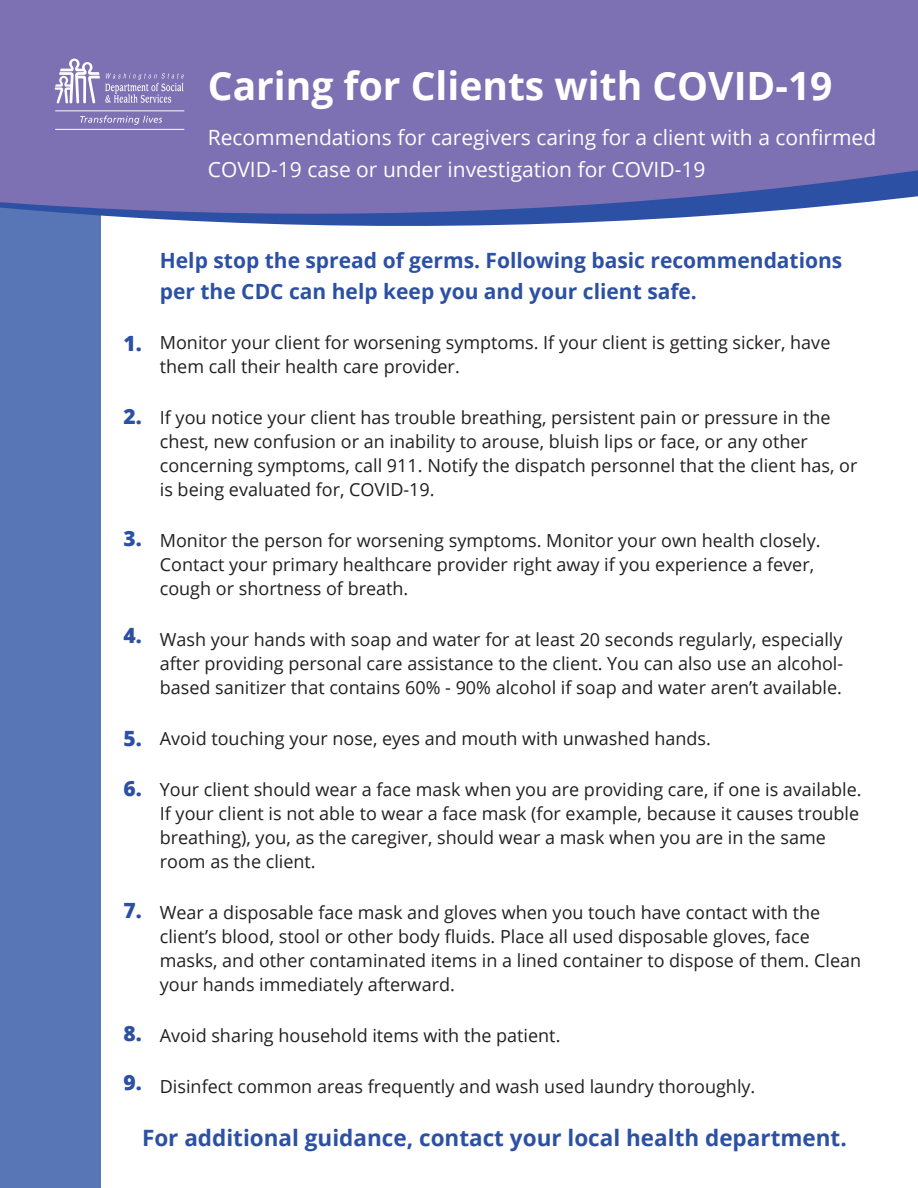
<style>
.page{position:relative;width:918px;height:1188px;background:#fff}
.page>*{position:absolute;margin:0;border:0;box-sizing:border-box;transform-origin:0 0}
.t1{font:700 39px "Open Sans";color:#fff}
.t2{font:700 22.5px "Open Sans";color:#2c50a3}
.t3{font:21px/31.5px "Open Sans";color:#fff}
.t4{font:700 21px/31.5px "Open Sans";color:#2c50a3}
.t5{font:800 21px "Open Sans";color:#2c50a3}
.t6{font:18px/24px "Open Sans";color:#231f20}
</style>
<div class="page">
<div style="left:0;top:11px;width:101px;height:1177px;background:#5875b6"></div>
<svg style="left:177px;top:220px;width:458px;height:6px;fill:#2c50a3"></svg>
<svg style="left:0;top:118px;width:918px;height:102px;background:#7670b3"></svg>
<div style="left:0;top:0;width:918px;height:118px;background:#7d70b3"></div>
<svg style="left:55px;top:59px;width:129px;height:45px"></svg>
<hr style="left:55px;top:111px;width:129px;height:1px;background:#fff">
<hr style="left:55px;top:129px;width:129px;height:1px;background:#fff">
<svg style="left:80px;top:116px;width:82px;height:9px"></svg>
<p class="t1" style="left:208px;top:59px;width:626px">Caring for Clients with COVID-19</p>
<p class="t3" style="left:208px;top:121px;width:670px">Recommendations for caregivers caring for a client with a confirmed<br>COVID-19 case or under investigation for COVID-19</p>
<p class="t5" style="left:124px;top:327px;width:20px">1.</p>
<p class="t5" style="left:124px;top:401px;width:20px">2.</p>
<p class="t5" style="left:124px;top:522px;width:20px">3.</p>
<p class="t5" style="left:124px;top:620px;width:20px">4.</p>
<p class="t5" style="left:124px;top:723px;width:20px">5.</p>
<p class="t5" style="left:124px;top:772px;width:20px">6.</p>
<p class="t5" style="left:124px;top:895px;width:20px">7.</p>
<p class="t5" style="left:124px;top:1017px;width:20px">8.</p>
<p class="t5" style="left:124px;top:1067px;width:20px">9.</p>
<p class="t4" style="left:160px;top:244px;width:684px">Help stop the spread of germs. Following basic recommendations per the CDC can help keep you and your client safe.</p>
<p class="t6" style="left:160px;top:330px;width:672px">Monitor your client for worsening symptoms. If your client is getting sicker, have them call their health care provider.</p>
<p class="t6" style="left:160px;top:405px;width:699px">If you notice your client has trouble breathing, persistent pain or pressure in the chest, new confusion or an inability to arouse, bluish lips or face, or any other concerning symptoms, call 911. Notify the dispatch personnel that the client has, or is being evaluated for, COVID-19.</p>
<p class="t6" style="left:160px;top:528px;width:662px">Monitor the person for worsening symptoms. Monitor your own health closely.<br>Contact your primary healthcare provider right away if you experience a fever, cough or shortness of breath.</p>
<p class="t6" style="left:160px;top:627px;width:685px;text-align:justify">Wash your hands with soap and water for at least 20 seconds regularly, especially after providing personal care assistance to the client. You can also use an alcohol&shy;based sanitizer that contains 60% - 90% alcohol if soap and water aren’t available.</p>
<p class="t6" style="left:160px;top:726px;width:553px">Avoid touching your nose, eyes and mouth with unwashed hands.</p>
<p class="t6" style="left:160px;top:777px;width:703px">Your client should wear a face mask when you are providing care, if one is available.<br>If your client is not able to wear a face mask (for example, because it causes trouble breathing), you, as the caregiver, should wear a mask when you are in the same room as the client.</p>
<p class="t6" style="left:160px;top:900px;width:703px">Wear a disposable face mask and gloves when you touch have contact with the client’s blood, stool or other body fluids. Place all used disposable gloves, face masks, and other contaminated items in a lined container to dispose of them. Clean your hands immediately afterward.</p>
<p class="t6" style="left:160px;top:1023px;width:402px">Avoid sharing household items with the patient.</p>
<p class="t6" style="left:160px;top:1074px;width:597px">Disinfect common areas frequently and wash used laundry thoroughly.</p>
<p class="t2" style="left:142px;top:1122px;width:706px">For additional guidance, contact your local health department.</p>
</div>
